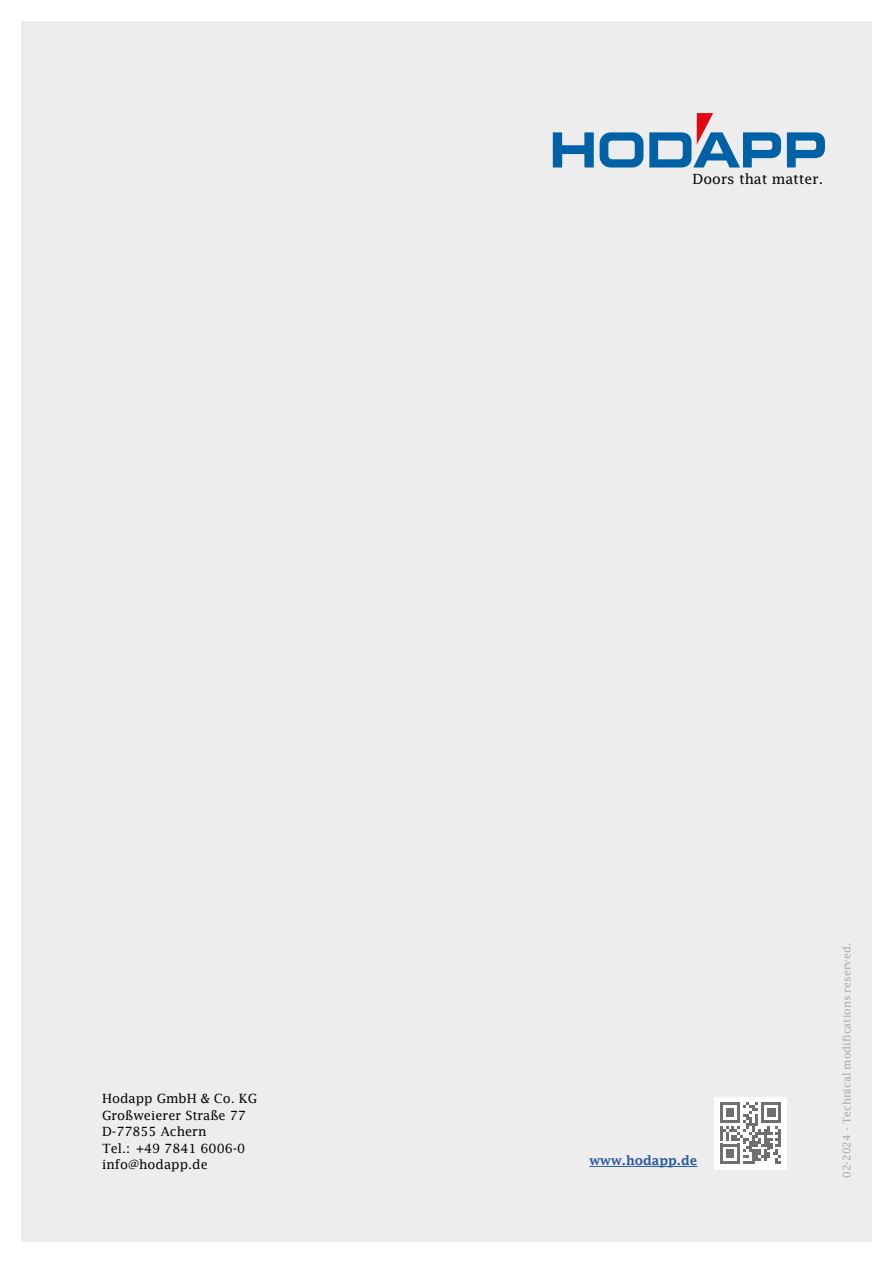
<style>
.page{position:relative;width:893px;height:1263px;background:#fff}
.page>*{position:absolute;margin:0;border:0;box-sizing:border-box;transform-origin:0 0}
.t1{font:13.95px "Lucida Fax";color:#000}
.t2{font:12.75px/16.5px "Lucida Fax";color:#000}
.t3{font:600 12.75px "Lucida Fax";color:#275b9b}
.t4{font:10.5px "Lucida Fax";color:#a8a8a7}
</style>
<div class="page">
<div style="left:21px;top:21px;width:851px;height:1221px;background:#ededed"></div>
<div style="left:714px;top:1097px;width:73px;height:72px;background:#fff"></div>
<svg style="left:720px;top:1102px;width:61px;height:62px"></svg>
<hr style="left:589px;top:1166px;width:108px;height:1px;background:#275b9b">
<svg style="left:553px;top:132px;width:41px;height:35px"></svg>
<svg style="left:600px;top:132px;width:43px;height:35px"></svg>
<svg style="left:787px;top:132px;width:38px;height:35px"></svg>
<svg style="left:649px;top:113px;width:132px;height:54px"></svg>
<p class="t2" style="left:102px;top:1090px;width:157px">Hodapp GmbH &amp; Co. KG<br>Großweierer Straße 77<br>D-77855 Achern<br>Tel.: +49 7841 6006-0 info@hodapp.de</p>
<p class="t1" style="left:693px;top:171px;width:132px">Doors that matter.</p>
<p class="t3" style="left:589px;top:1153px;width:109px">www.hodapp.de</p>
<p class="t4" style="left:841px;top:1178px;width:236px;rotate:-90deg">02-2024 - Technical modifications reserved.</p>
</div>
